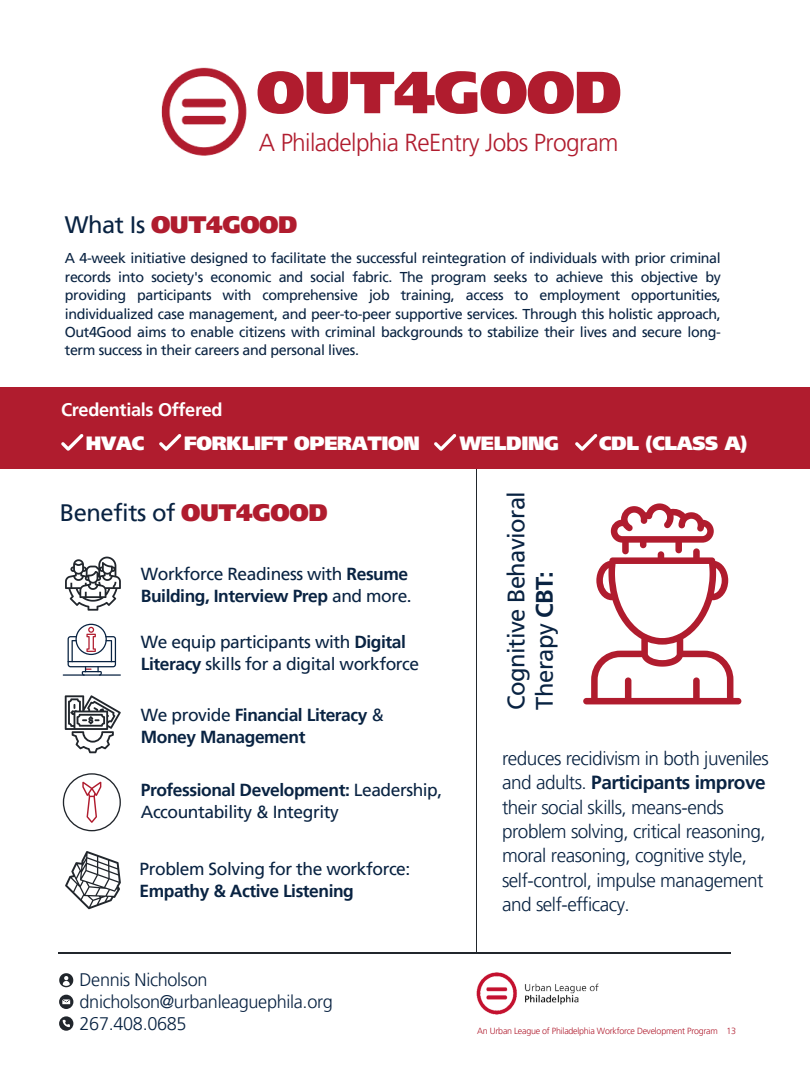
<style>
.page{position:relative;width:810px;height:1080px;background:#fff}
.page>*{position:absolute;margin:0;border:0;box-sizing:border-box;transform-origin:0 0}
.t1{font:900 59.25px "Frutiger LT Pro";letter-spacing:-.02em;color:#b01c2e}
.t2{font:300 24.44px "Frutiger LT Pro";letter-spacing:-.025em;color:#b01c2e}
.t3{font:23.75px/28.1px "Frutiger LT Pro";letter-spacing:-.025em;color:#092342}
.t4{font:900 23.75px "Frutiger LT Pro";letter-spacing:-.02em;color:#b01c2e}
.t5{font:900 19.12px "Frutiger LT Pro";letter-spacing:-.02em;color:#fff}
.t6{font:300 19px/24.4px "Frutiger LT Pro";letter-spacing:-.025em;color:#092342}
.t7{font:300 18.12px/21.6px "Frutiger LT Pro";letter-spacing:-.02em;color:#092342}
.t8{font:700 18.12px "Frutiger LT Pro";letter-spacing:-.02em;color:#fff}
.t9{font:17.38px/22.4px "Frutiger LT Pro";letter-spacing:-.025em;color:#092342}
.t10{font:700 17.38px/22.4px "Frutiger LT Pro";letter-spacing:-.025em;color:#092342}
.t11{font:14.25px/18.4px "Frutiger LT Pro";letter-spacing:-.025em;color:#092342;text-align:justify}
.t12{font:300 8.88px "Frutiger LT Pro";letter-spacing:-.025em;color:#b01c2e}
.s1{font-weight:400;color:#092342}
.s2{font-weight:900;color:#b01c2e}
.s3{font-weight:700}
.s4{font-weight:400}
</style>
<div class="page">
<hr style="left:476px;top:468px;width:1px;height:485px;background:#21262c">
<hr style="left:58px;top:953px;width:673px;height:1px;background:#21262c">
<div style="left:0;top:387px;width:810px;height:81px;background:#b01c2e"></div>
<svg style="left:65px;top:557px;width:56px;height:54px"></svg>
<hr style="left:63px;top:674px;width:58px;height:2px;background:#092342">
<svg style="left:68px;top:624px;width:48px;height:52px"></svg>
<svg style="left:65px;top:695px;width:56px;height:58px"></svg>
<svg style="left:63px;top:773px;width:58px;height:58px"></svg>
<svg style="left:583px;top:503px;width:158px;height:201px"></svg>
<svg style="left:65px;top:851px;width:56px;height:58px"></svg>
<img style="left:161px;top:67px;width:86px;height:89px">
<svg style="left:59px;top:1016px;width:14px;height:15px"></svg>
<svg style="left:59px;top:995px;width:14px;height:14px"></svg>
<svg style="left:62px;top:999px;width:8px;height:5px"></svg>
<svg style="left:59px;top:973px;width:14px;height:14px"></svg>
<img style="left:477px;top:972px;width:122px;height:43px">
<svg style="left:61px;top:434px;width:23px;height:17px"></svg>
<svg style="left:159px;top:434px;width:22px;height:17px"></svg>
<svg style="left:434px;top:434px;width:22px;height:17px"></svg>
<svg style="left:575px;top:434px;width:22px;height:17px"></svg>
<p class="t1" style="left:256px;top:56px;width:367px">OUT4GOOD</p>
<h2 class="t2" style="left:259px;top:128px;width:361px">A Philadelphia ReEntry Jobs Program</h2>
<p class="t4" style="left:65px;top:210px;width:234px"><span class="s1">What Is</span> OUT4GOOD</p>
<h5 class="t11" style="left:65px;top:249px;width:658px">A 4-week initiative designed to facilitate the successful reintegration of individuals with prior criminal records into society's economic and social fabric. The program seeks to achieve this objective by providing participants with comprehensive job training, access to employment opportunities, individualized case management, and peer-to-peer supportive services. Through this holistic approach, Out4Good aims to enable citizens with criminal backgrounds to stabilize their lives and secure long&shy;term success in their careers and personal lives.</h5>
<h5 class="t8" style="left:61px;top:399px;width:163px">Credentials Offered</h5>
<h2 class="t5" style="left:86px;top:432px;width:60px">HVAC</h2>
<h2 class="t5" style="left:184px;top:432px;width:237px">FORKLIFT OPERATION</h2>
<h2 class="t5" style="left:460px;top:432px;width:101px">WELDING</h2>
<h2 class="t5" style="left:599px;top:432px;width:150px">CDL (CLASS A)</h2>
<p class="t3" style="left:60px;top:499px;width:270px">Benefits of <span class="s2">OUT4GOOD</span></p>
<h3 class="t9" style="left:141px;top:563px;width:272px">Workforce Readiness with <span class="s3">Resume<br>Building, Interview Prep</span> and more.</h3>
<h4 class="t9" style="left:141px;top:630px;width:280px">We equip participants with <span class="s3">Digital<br>Literacy</span> skills for a digital workforce</h4>
<p class="t10" style="left:141px;top:703px;width:245px"><span class="s4">We provide</span> Financial Literacy <span class="s4">&amp;<br></span>Money Management</p>
<p class="t9" style="left:141px;top:779px;width:303px"><span class="s3">Professional Development:</span> Leadership,<br>Accountability &amp; Integrity</p>
<p class="t9" style="left:140px;top:857px;width:272px">Problem Solving for the workforce:<br><span class="s3">Empathy &amp; Active Listening</span></p>
<h1 class="t7" style="left:80px;top:969px;width:255px">Dennis Nicholson dnicholson@urbanleaguephila.org<br>267.408.0685</h1>
<h6 class="t3" style="left:502px;top:710px;width:220px;rotate:-90deg">Cognitive Behavioral<br>Therapy <span class="s3">CBT:</span></h6>
<h2 class="t6" style="left:502px;top:746px;width:268px">reduces recidivism in both juveniles and adults. <span class="s3">Participants improve </span>their social skills, means-ends problem solving, critical reasoning, moral reasoning, cognitive style, self-control, impulse management and self-efficacy.</h2>
<p class="t12" style="left:477px;top:1026px;width:261px">An Urban League of Philadelphia Workforce Development Program 13</p>
</div>
